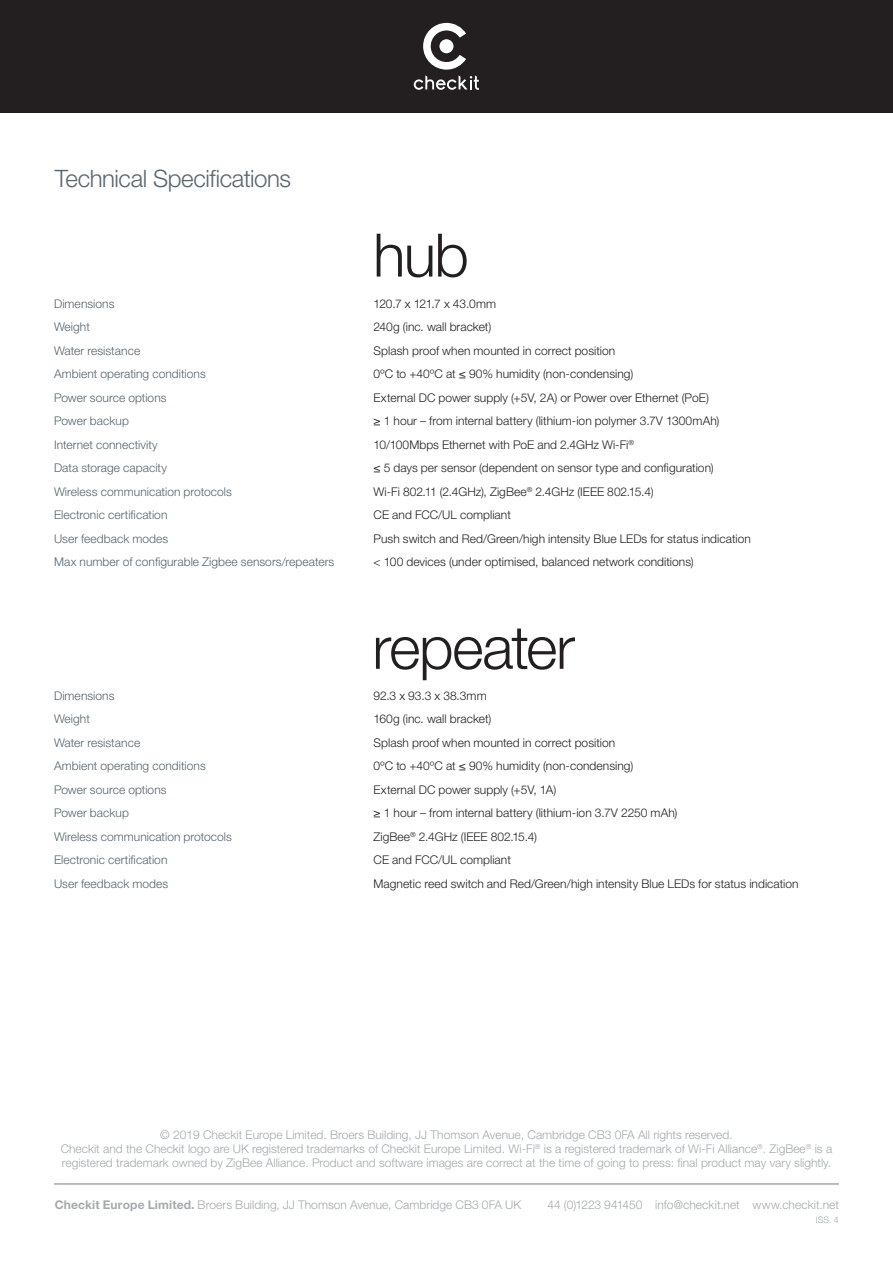
<style>
.page{position:relative;width:893px;height:1263px;background:#fff}
.page>*{position:absolute;margin:0;border:0;box-sizing:border-box;transform-origin:0 0}
.large_text{font:300 60px "Helvetica Neue LT Pro";letter-spacing:-.025em;color:#231f20}
.large_text-2{font:300 24px "Helvetica Neue LT Pro";letter-spacing:-.02em;color:#5a6670}
.small_txt{font:300 12px "Helvetica Neue LT Pro";letter-spacing:.005em;color:#231f20}
.t1{font:300 12px/14.4px "Helvetica Neue LT Pro";color:#a3a9ad}
.small_txt-2{font:300 12px "Helvetica Neue LT Pro";letter-spacing:.005em;color:#55636c}
.t2{font:300 9px "Helvetica Neue LT Pro";color:#a3a9ad}
.s1{font-weight:700}
</style>
<div class="page">
<div style="left:0;top:0;width:893px;height:113px;background:#231f20"></div>
<svg style="left:414px;top:23px;width:65px;height:67px"></svg>
<div style="left:439px;top:39px;width:14px;height:14px;background:#fff;border-radius:50%"></div>
<hr style="left:54px;top:1183px;width:785px;height:2px;background:#a3a9ad">
<p class="large_text-2" style="left:55px;top:164px;width:238px">Technical Specifications</p>
<p class="large_text" style="left:373px;top:219px;width:97px">hub</p>
<p class="small_txt-2" style="left:54px;top:296px;width:62px">Dimensions</p>
<p class="small_txt" style="left:374px;top:296px;width:124px">120.7 x 121.7 x 43.0mm</p>
<p class="small_txt-2" style="left:54px;top:320px;width:37px">Weight</p>
<p class="small_txt" style="left:374px;top:320px;width:119px">240g (inc. wall bracket)</p>
<p class="small_txt-2" style="left:54px;top:343px;width:88px">Water resistance</p>
<p class="small_txt" style="left:374px;top:343px;width:243px">Splash proof when mounted in correct position</p>
<p class="small_txt-2" style="left:54px;top:367px;width:153px">Ambient operating conditions</p>
<p class="small_txt" style="left:374px;top:367px;width:261px">0ºC to +40ºC at ≤ 90% humidity (non-condensing)</p>
<p class="small_txt-2" style="left:54px;top:390px;width:114px">Power source options</p>
<p class="small_txt" style="left:374px;top:390px;width:337px">External DC power supply (+5V, 2A) or Power over Ethernet (PoE)</p>
<p class="small_txt-2" style="left:54px;top:414px;width:76px">Power backup</p>
<p class="small_txt" style="left:374px;top:414px;width:347px">≥ 1 hour – from internal battery (lithium-ion polymer 3.7V 1300mAh)</p>
<p class="small_txt-2" style="left:54px;top:437px;width:105px">Internet connectivity</p>
<p class="small_txt" style="left:374px;top:437px;width:262px">10/100Mbps Ethernet with PoE and 2.4GHz Wi-Fi<sup>®</sup></p>
<p class="small_txt-2" style="left:54px;top:461px;width:114px">Data storage capacity</p>
<p class="small_txt" style="left:374px;top:461px;width:342px">≤ 5 days per sensor (dependent on sensor type and configuration)</p>
<p class="small_txt-2" style="left:54px;top:484px;width:179px">Wireless communication protocols</p>
<p class="small_txt" style="left:374px;top:484px;width:282px">Wi-Fi 802.11 (2.4GHz), ZigBee<sup>®</sup> 2.4GHz (IEEE 802.15.4)</p>
<p class="small_txt-2" style="left:54px;top:508px;width:115px">Electronic certification</p>
<p class="small_txt" style="left:374px;top:508px;width:139px">CE and FCC/UL compliant</p>
<p class="small_txt-2" style="left:54px;top:531px;width:116px">User feedback modes</p>
<p class="small_txt" style="left:374px;top:531px;width:379px">Push switch and Red/Green/high intensity Blue LEDs for status indication</p>
<p class="small_txt-2" style="left:54px;top:555px;width:282px">Max number of configurable Zigbee sensors/repeaters</p>
<p class="small_txt" style="left:374px;top:555px;width:322px">&lt; 100 devices (under optimised, balanced network conditions)</p>
<p class="large_text" style="left:372px;top:611px;width:204px">repeater</p>
<p class="small_txt-2" style="left:54px;top:688px;width:62px">Dimensions</p>
<p class="small_txt" style="left:374px;top:688px;width:115px">92.3 x 93.3 x 38.3mm</p>
<p class="small_txt-2" style="left:54px;top:712px;width:37px">Weight</p>
<p class="small_txt" style="left:374px;top:712px;width:119px">160g (inc. wall bracket)</p>
<p class="small_txt-2" style="left:54px;top:735px;width:88px">Water resistance</p>
<p class="small_txt" style="left:374px;top:735px;width:243px">Splash proof when mounted in correct position</p>
<p class="small_txt-2" style="left:54px;top:759px;width:153px">Ambient operating conditions</p>
<p class="small_txt" style="left:374px;top:759px;width:261px">0ºC to +40ºC at ≤ 90% humidity (non-condensing)</p>
<p class="small_txt-2" style="left:54px;top:782px;width:114px">Power source options</p>
<p class="small_txt" style="left:374px;top:782px;width:184px">External DC power supply (+5V, 1A)</p>
<p class="small_txt-2" style="left:54px;top:806px;width:76px">Power backup</p>
<p class="small_txt" style="left:374px;top:806px;width:305px">≥ 1 hour – from internal battery (lithium-ion 3.7V 2250 mAh)</p>
<p class="small_txt-2" style="left:54px;top:829px;width:179px">Wireless communication protocols</p>
<p class="small_txt" style="left:374px;top:829px;width:165px">ZigBee<sup>®</sup> 2.4GHz (IEEE 802.15.4)</p>
<p class="small_txt-2" style="left:54px;top:853px;width:115px">Electronic certification</p>
<p class="small_txt" style="left:374px;top:853px;width:139px">CE and FCC/UL compliant</p>
<p class="small_txt-2" style="left:54px;top:876px;width:116px">User feedback modes</p>
<p class="small_txt" style="left:374px;top:876px;width:427px">Magnetic reed switch and Red/Green/high intensity Blue LEDs for status indication</p>
<p class="t1" style="left:160px;top:1127px;width:574px">© 2019 Checkit Europe Limited. Broers Building, JJ Thomson Avenue, Cambridge CB3 0FA All rights reserved.</p>
<p class="t1" style="left:61px;top:1141px;width:773px">Checkit and the Checkit logo are UK registered trademarks of Checkit Europe Limited. Wi-Fi<sup>®</sup> is a registered trademark of Wi-Fi Alliance<sup>®</sup>. ZigBee<sup>®</sup> is a registered trademark owned by ZigBee Alliance. Product and software images are correct at the time of going to press: final product may vary slightly.</p>
<p class="t1" style="left:55px;top:1197px;width:468px"><span class="s1">Checkit Europe Limited.</span> Broers Building, JJ Thomson Avenue, Cambridge CB3 0FA UK</p>
<p class="t1" style="left:547px;top:1197px;width:293px">44 (0)1223 941450 info@checkit.net www.checkit.net</p>
<p class="t2" style="left:816px;top:1214px;width:25px">ISS. 4</p>
</div>
